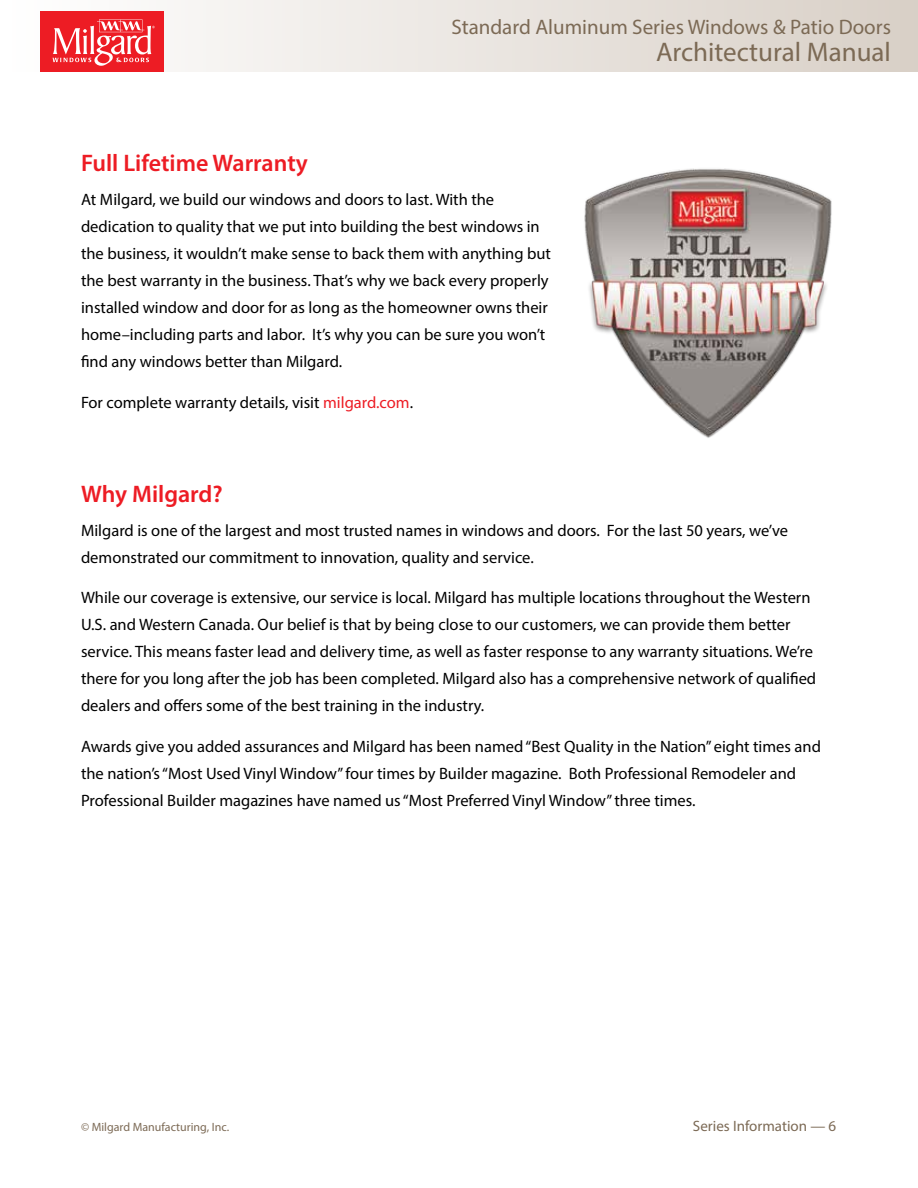
<style>
.page{position:relative;width:918px;height:1188px;background:#fff}
.page>*{position:absolute;margin:0;border:0;box-sizing:border-box;transform-origin:0 0}
.t1{font:27px "Myriad Pro";color:#7c6a55}
.t2{font:600 24px "Myriad Pro";color:#ed1c24}
.t3{font:21px "Myriad Pro";color:#7c6a55}
.t4{font:16.5px/27px "Myriad Pro";color:#000}
.t5{font:15px "Myriad Pro";color:#7c6a55}
.t6{font:12px "Myriad Pro";color:#7c6a55}
.s1{color:#ed1c24}
</style>
<div class="page">
<div style="left:1px;top:1px;width:916px;height:71px;background:linear-gradient(to right,#fffefe,#d8d0c7)"></div>
<div style="left:40px;top:11px;width:123px;height:61px;background:#ed1c24"></div>
<svg style="left:52px;top:19px;width:103px;height:47px"></svg>
<img style="left:584px;top:168px;width:248px;height:270px">
<p class="t3" style="left:451px;top:14px;width:441px">Standard Aluminum Series Windows &amp; Patio Doors</p>
<h1 class="t1" style="left:656px;top:35px;width:236px">Architectural Manual</h1>
<h2 class="t2" style="left:81px;top:148px;width:228px">Full Lifetime Warranty</h2>
<p class="t4" style="left:81px;top:186px;width:472px">At Milgard, we build our windows and doors to last. With the dedication to quality that we put into building the best windows in the business, it wouldn’t make sense to back them with anything but the best warranty in the business. That’s why we back every properly installed window and door for as long as the homeowner owns their home–including parts and labor. It’s why you can be sure you won’t find any windows better than Milgard.</p>
<p class="t4" style="left:81px;top:388px;width:334px">For complete warranty details, visit <span class="s1">milgard.com</span>.</p>
<h2 class="t2" style="left:81px;top:479px;width:143px">Why Milgard?</h2>
<p class="t4" style="left:81px;top:517px;width:709px">Milgard is one of the largest and most trusted names in windows and doors. For the last 50 years, we’ve demonstrated our commitment to innovation, quality and service.</p>
<p class="t4" style="left:81px;top:584px;width:737px">While our coverage is extensive, our service is local. Milgard has multiple locations throughout the Western U.S. and Western Canada. Our belief is that by being close to our customers, we can provide them better service. This means faster lead and delivery time, as well as faster response to any warranty situations. We’re there for you long after the job has been completed. Milgard also has a comprehensive network of qualified dealers and offers some of the best training in the industry.</p>
<p class="t4" style="left:81px;top:733px;width:741px">Awards give you added assurances and Milgard has been named “Best Quality in the Nation” eight times and the nation’s “Most Used Vinyl Window” four times by Builder magazine. Both Professional Remodeler and<br>Professional Builder magazines have named us “Most Preferred Vinyl Window” three times.</p>
<p class="t6" style="left:81px;top:1119px;width:150px">© Milgard Manufacturing, Inc.</p>
<p class="t5" style="left:693px;top:1116px;width:145px">Series Information — 6</p>
</div>
